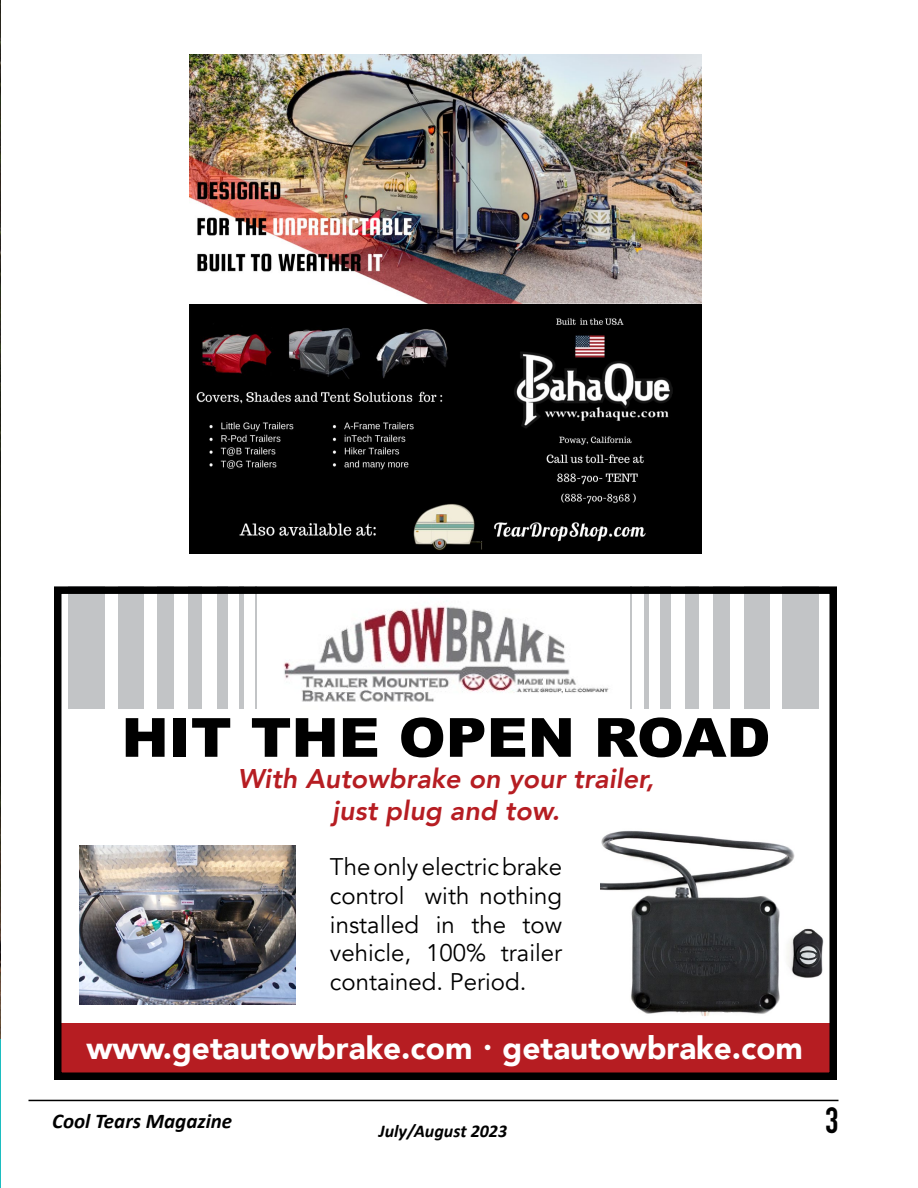
<style>
.page{position:relative;width:918px;height:1188px;background:#fff}
.page>*{position:absolute;margin:0;border:0;box-sizing:border-box;transform-origin:0 0}
.t1{font:900 54px "Arial";color:#000;scale:1.05 1}
.t2{font:700 36px "DIN Condensed";color:#000}
.t3{font:900 31.5px "Avenir";color:#fff}
.t4{font:italic 800 27px/31.5px "Avenir";color:#b61d22;text-align:center}
.t5{font:24px/28.8px "Avenir";color:#000;text-align:justify}
.t6{font:italic 700 21px "Calibri";color:#000}
.t7{font:italic 700 18px "Calibri";color:#000}
.s1{font-family:"Trebuchet MS";font-weight:700}
</style>
<div class="page">
<hr style="left:28px;top:1100px;width:810px;height:1px;background:#000">
<img style="left:0;top:0;width:1px;height:1061px">
<img style="left:600px;top:830px;width:224px;height:187px">
<div style="left:54px;top:1023px;width:783px;height:57px;background:#b61d22"></div>
<img style="left:283px;top:606px;width:326px;height:96px">
<div style="left:68px;top:586px;width:37px;height:123px;background:#c2c4c6"></div>
<div style="left:157px;top:586px;width:17px;height:123px;background:#c2c4c6"></div>
<div style="left:118px;top:586px;width:26px;height:123px;background:#c2c4c6"></div>
<div style="left:189px;top:586px;width:13px;height:123px;background:#c2c4c6"></div>
<div style="left:217px;top:586px;width:10px;height:123px;background:#c2c4c6"></div>
<hr style="left:239px;top:586px;width:4px;height:123px;background:#c2c4c6">
<hr style="left:255px;top:586px;width:1px;height:123px;background:#c2c4c6">
<div style="left:782px;top:586px;width:37px;height:123px;background:#c2c4c6"></div>
<div style="left:713px;top:586px;width:17px;height:123px;background:#c2c4c6"></div>
<div style="left:744px;top:586px;width:25px;height:123px;background:#c2c4c6"></div>
<div style="left:685px;top:586px;width:14px;height:123px;background:#c2c4c6"></div>
<div style="left:660px;top:586px;width:10px;height:123px;background:#c2c4c6"></div>
<hr style="left:644px;top:586px;width:4px;height:123px;background:#c2c4c6">
<hr style="left:631px;top:586px;width:1px;height:123px;background:#c2c4c6">
<div style="left:54px;top:586px;width:783px;height:494px;border:8px solid #000"></div>
<img style="left:79px;top:845px;width:216px;height:159px">
<img style="left:189px;top:54px;width:513px;height:500px">
<h1 class="t1" style="left:122px;top:698px;width:620px">HIT THE OPEN ROAD</h1>
<p class="t4" style="left:238px;top:763px;width:418px">With Autowbrake on your trailer, just plug and tow.</p>
<p class="t5" style="left:330px;top:853px;width:234px">The only electric brake control with nothing installed in the tow vehicle, 100% trailer contained. Period.</p>
<h3 class="t3" style="left:86px;top:1021px;width:718px">www.getautowbrake.com <span class="s1">·</span> getautowbrake.com</h3>
<p class="t6" style="left:52px;top:1106px;width:182px">Cool Tears Magazine</p>
<p class="t7" style="left:379px;top:1118px;width:130px">July/August 2023</p>
<h2 class="t2" style="left:825px;top:1096px;width:15px">3</h2>
</div>
